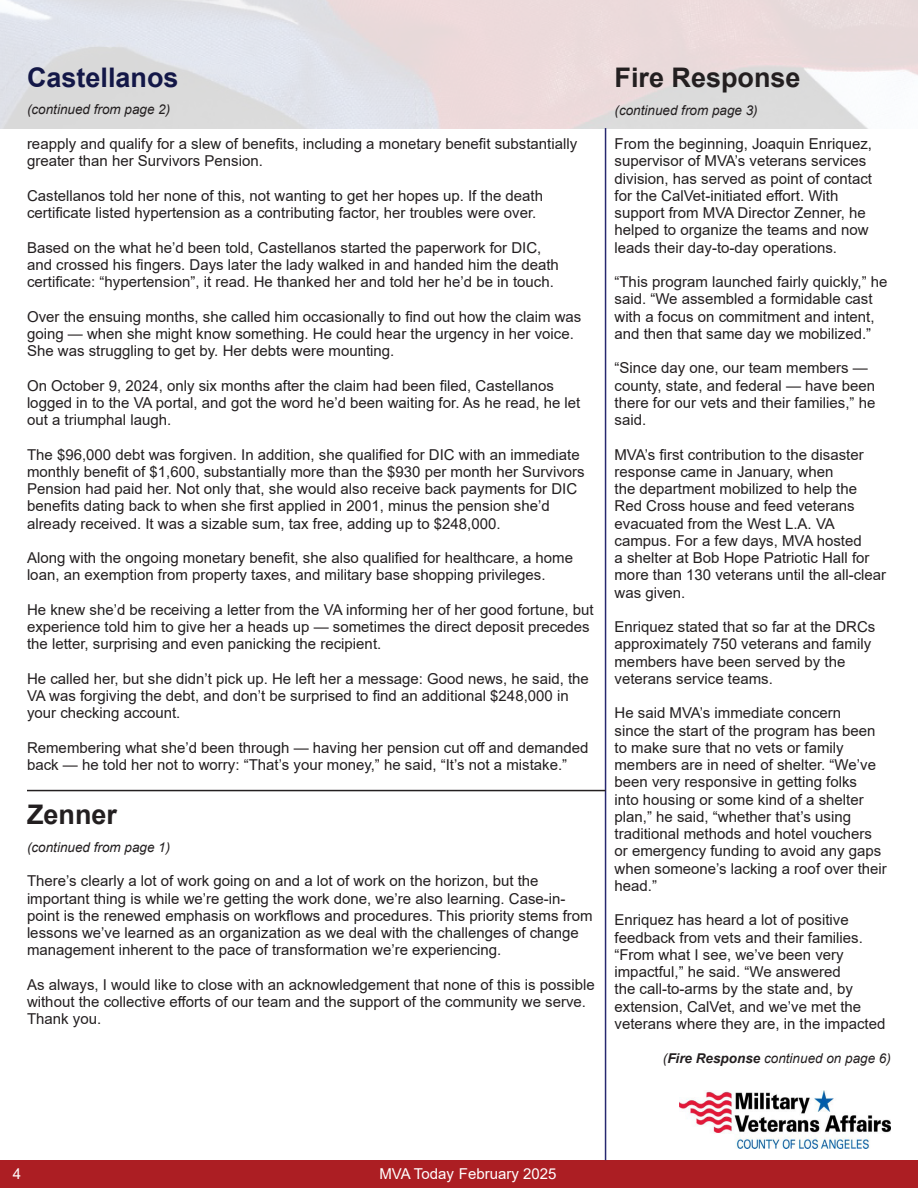
<style>
.page{position:relative;width:918px;height:1188px;background:#fff}
.page>*{position:absolute;margin:0;border:0;box-sizing:border-box;transform-origin:0 0}
.t1{font:700 27px "Arial";color:#231f20}
.t2{font:700 27px "Arial";color:#131747}
.t3{font:15px/17.2px "Arial";color:#231f20}
.t4{font:15px "Arial";color:#fff}
.t5{font:italic 13.5px "Arial";color:#231f20}
.s1{font-weight:700}
</style>
<div class="page">
<div style="left:0;top:1160px;width:918px;height:28px;background:#ac1e23"></div>
<img style="left:680px;top:1091px;width:211px;height:58px">
<hr style="left:605px;top:128px;width:1px;height:1032px;background:#272870">
<hr style="left:27px;top:790px;width:579px;height:1px;background:#231f20">
<p class="t2" style="left:27px;top:58px;width:153px">Castellanos</p>
<p class="t5" style="left:27px;top:100px;width:145px">(continued from page 2)</p>
<p class="t3" style="left:27px;top:135px;width:552px">reapply and qualify for a slew of benefits, including a monetary benefit substantially greater than her Survivors Pension.</p>
<p class="t3" style="left:27px;top:187px;width:518px">Castellanos told her none of this, not wanting to get her hopes up. If the death certificate listed hypertension as a contributing factor, her troubles were over.</p>
<p class="t3" style="left:27px;top:239px;width:533px">Based on the what he’d been told, Castellanos started the paperwork for DIC, and crossed his fingers. Days later the lady walked in and handed him the death certificate: “hypertension”, it read. He thanked her and told her he’d be in touch.</p>
<p class="t3" style="left:27px;top:308px;width:556px">Over the ensuing months, she called him occasionally to find out how the claim was going — when she might know something. He could hear the urgency in her voice.<br>She was struggling to get by. Her debts were mounting.</p>
<p class="t3" style="left:27px;top:377px;width:555px">On October 9, 2024, only six months after the claim had been filed, Castellanos logged in to the VA portal, and got the word he’d been waiting for. As he read, he let out a triumphal laugh.</p>
<p class="t3" style="left:27px;top:446px;width:559px">The $96,000 debt was forgiven. In addition, she qualified for DIC with an immediate monthly benefit of $1,600, substantially more than the $930 per month her Survivors Pension had paid her. Not only that, she would also receive back payments for DIC benefits dating back to when she first applied in 2001, minus the pension she’d already received. It was a sizable sum, tax free, adding up to $248,000.</p>
<p class="t3" style="left:27px;top:549px;width:548px">Along with the ongoing monetary benefit, she also qualified for healthcare, a home loan, an exemption from property taxes, and military base shopping privileges.</p>
<p class="t3" style="left:27px;top:601px;width:568px">He knew she’d be receiving a letter from the VA informing her of her good fortune, but experience told him to give her a heads up — sometimes the direct deposit precedes the letter, surprising and even panicking the recipient.</p>
<p class="t3" style="left:27px;top:670px;width:563px">He called her, but she didn’t pick up. He left her a message: Good news, he said, the<br>VA was forgiving the debt, and don’t be surprised to find an additional $248,000 in your checking account.</p>
<p class="t3" style="left:27px;top:739px;width:563px">Remembering what she’d been through — having her pension cut off and demanded back — he told her not to worry: “That’s your money,” he said, “It’s not a mistake.”</p>
<p class="t1" style="left:27px;top:795px;width:92px">Zenner</p>
<p class="t5" style="left:27px;top:838px;width:145px">(continued from page 1)</p>
<p class="t3" style="left:27px;top:872px;width:567px">There’s clearly a lot of work going on and a lot of work on the horizon, but the important thing is while we’re getting the work done, we’re also learning. Case-in&shy;point is the renewed emphasis on workflows and procedures. This priority stems from lessons we’ve learned as an organization as we deal with the challenges of change management inherent to the pace of transformation we’re experiencing.</p>
<p class="t3" style="left:27px;top:976px;width:569px">As always, I would like to close with an acknowledgement that none of this is possible without the collective efforts of our team and the support of the community we serve.<br>Thank you.</p>
<p class="t1" style="left:615px;top:58px;width:188px">Fire Response</p>
<p class="t5" style="left:615px;top:101px;width:145px">(continued from page 3)</p>
<p class="t3" style="left:615px;top:135px;width:259px">From the beginning, Joaquin Enriquez, supervisor of MVA’s veterans services division, has served as point of contact for the CalVet-initiated effort. With support from MVA Director Zenner, he helped to organize the teams and now leads their day-to-day operations.</p>
<p class="t3" style="left:615px;top:273px;width:275px">“This program launched fairly quickly,” he said. “We assembled a formidable cast with a focus on commitment and intent, and then that same day we mobilized.”</p>
<p class="t3" style="left:615px;top:359px;width:262px">“Since day one, our team members — county, state, and federal — have been there for our vets and their families,” he said.</p>
<p class="t3" style="left:615px;top:446px;width:273px">MVA’s first contribution to the disaster response came in January, when<br>the department mobilized to help the Red Cross house and feed veterans evacuated from the West L.A. VA campus. For a few days, MVA hosted<br>a shelter at Bob Hope Patriotic Hall for more than 130 veterans until the all-clear was given.</p>
<p class="t3" style="left:615px;top:618px;width:262px">Enriquez stated that so far at the DRCs approximately 750 veterans and family members have been served by the veterans service teams.</p>
<p class="t3" style="left:615px;top:704px;width:274px">He said MVA’s immediate concern<br>since the start of the program has been to make sure that no vets or family members are in need of shelter. “We’ve been very responsive in getting folks<br>into housing or some kind of a shelter plan,” he said, “whether that’s using traditional methods and hotel vouchers or emergency funding to avoid any gaps when someone’s lacking a roof over their head.”</p>
<p class="t3" style="left:615px;top:911px;width:272px">Enriquez has heard a lot of positive feedback from vets and their families. “From what I see, we’ve been very impactful,” he said. “We answered<br>the call-to-arms by the state and, by extension, CalVet, and we’ve met the veterans where they are, in the impacted</p>
<p class="t5" style="left:663px;top:1049px;width:230px">(<span class="s1">Fire Response</span> continued on page 6)</p>
<p class="t4" style="left:13px;top:1164px;width:10px">4</p>
<p class="t4" style="left:379px;top:1163px;width:179px">MVA Today February 2025</p>
</div>
